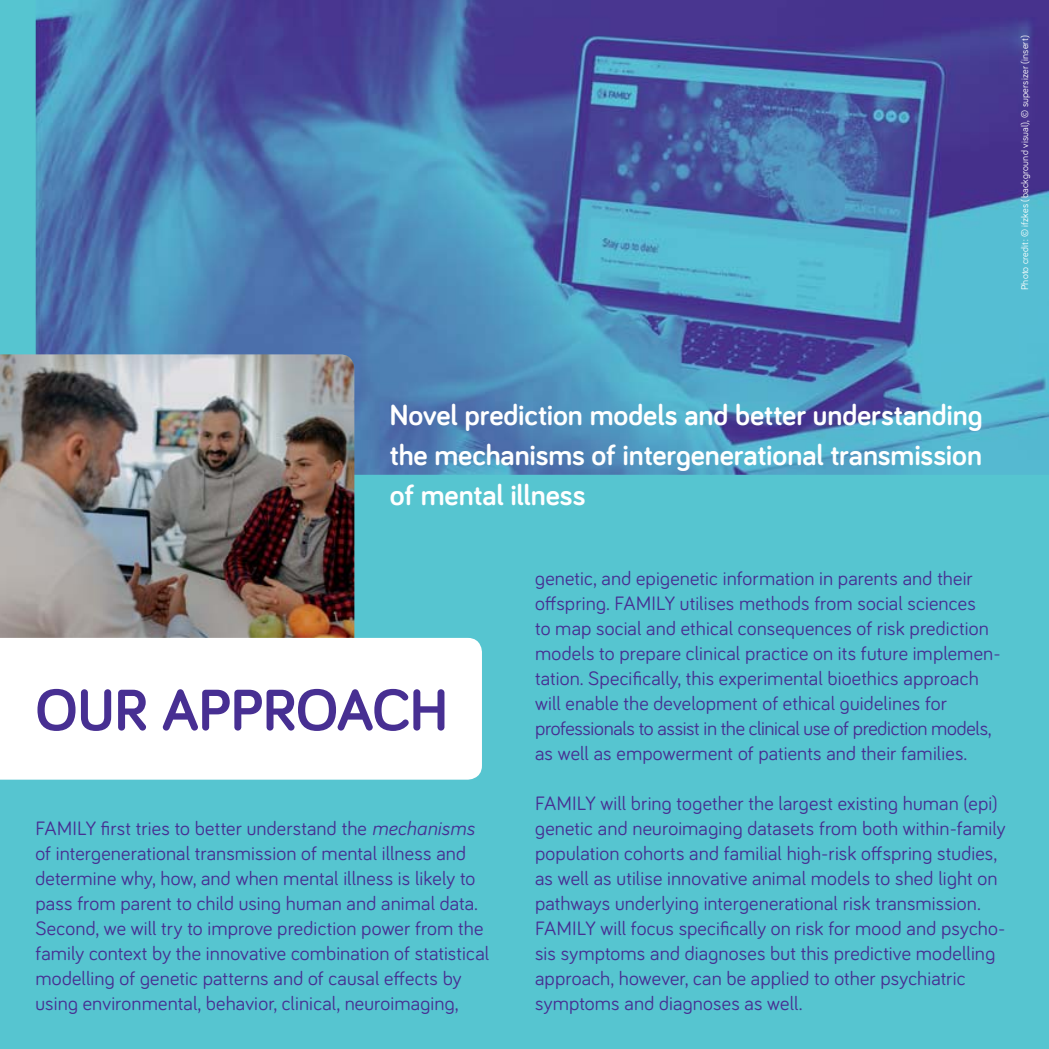
<style>
.page{position:relative;width:1049px;height:1049px;background:#56c5d0}
.page>*{position:absolute;margin:0;border:0;box-sizing:border-box;transform-origin:0 0}
.t1{font:700 60px "Bariol";letter-spacing:-.015em;color:#472f92}
.t2{font:700 30px/40px "Bariol";color:#fff;text-align:justify}
.t3{font:20px/25px "Bariol";letter-spacing:.01em;color:#472f92}
.t4{font:10px "Bariol";letter-spacing:.015em;color:#fff}
.s1{font-style:italic}
</style>
<div class="page">
<img style="left:35px;top:0;width:1014px;height:475px">
<img style="left:0;top:354px;width:354px;height:284px">
<div style="left:0;top:638px;width:482px;height:142px;background:#fff"></div>
<p class="t4" style="left:1021px;top:290px;width:256px;rotate:-90deg">Photo credit: © ifzkes (background visual), © supersizer (insert)</p>
<h2 class="t2" style="left:390px;top:398px;width:594px">Novel prediction models and better understanding the mechanisms of intergenerational transmission of mental illness</h2>
<h1 class="t1" style="left:35px;top:687px;width:414px">OUR APPROACH</h1>
<p class="t3" style="left:35px;top:818px;width:455px">FAMILY first tries to better understand the <span class="s1">mechanisms </span>of intergenerational transmission of mental illness and determine why, how, and when mental illness is likely to pass from parent to child using human and animal data.<br>Second, we will try to improve prediction power from the family context by the innovative combination of statistical modelling of genetic patterns and of causal effects by using environmental, behavior, clinical, neuroimaging,</p>
<p class="t3" style="left:535px;top:568px;width:467px">genetic, and epigenetic information in parents and their offspring. FAMILY utilises methods from social sciences<br>to map social and ethical consequences of risk prediction models to prepare clinical practice on its future implemen&shy;tation. Specifically, this experimental bioethics approach will enable the development of ethical guidelines for professionals to assist in the clinical use of prediction models, as well as empowerment of patients and their families.</p>
<p class="t3" style="left:535px;top:793px;width:472px">FAMILY will bring together the largest existing human (epi) genetic and neuroimaging datasets from both within-family population cohorts and familial high-risk offspring studies, as well as utilise innovative animal models to shed light on pathways underlying intergenerational risk transmission.<br>FAMILY will focus specifically on risk for mood and psycho&shy;sis symptoms and diagnoses but this predictive modelling approach, however, can be applied to other psychiatric symptoms and diagnoses as well.</p>
</div>
